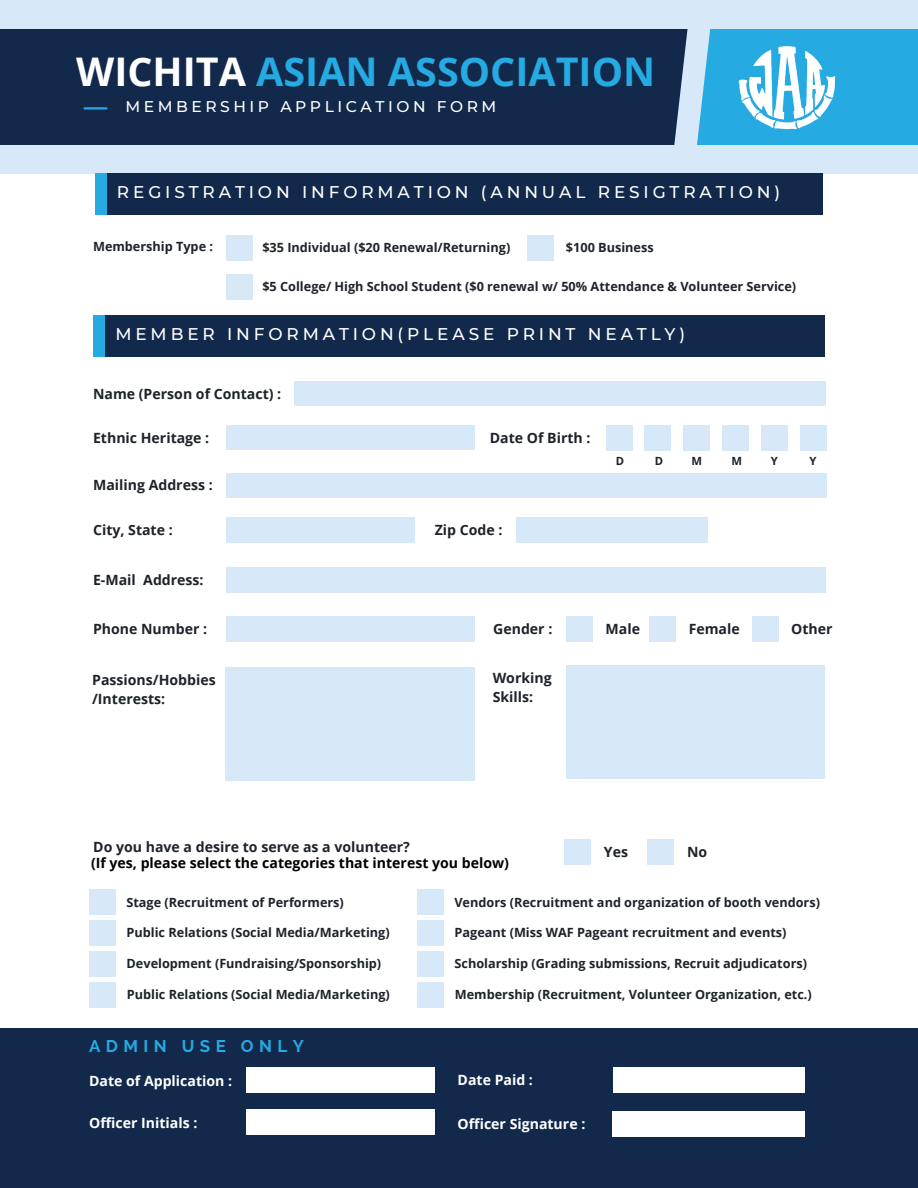
<style>
.page{position:relative;width:918px;height:1188px;background:#fff}
.page>*{position:absolute;margin:0;border:0;box-sizing:border-box;transform-origin:0 0}
.t1{font:700 39.45px "Open Sans";color:#25aae1}
.t2{font:500 16.95px "Montserrat";letter-spacing:.23em;color:#fff}
.t3{font:700 16.95px "Raleway";letter-spacing:.32em;color:#25aae1}
.t4{font:500 15.45px "Montserrat";letter-spacing:.23em;color:#fff}
.t5{font:700 14.1px/19px "Open Sans";color:#1e232b}
.t6{font:700 14.1px "Open Sans";color:#fff}
.t7{font:700 14.1px "Open Sans";color:#000}
.t8{font:700 12.75px "Open Sans";color:#1e232b}
.t9{font:700 11.25px "Open Sans";color:#1e232b}
.s1{color:#fff}
</style>
<div class="page">
<div style="left:0;top:0;width:918px;height:174px;background:#d7e9f8"></div>
<div style="left:0;top:29px;width:692px;height:115px;background:#13294b"></div>
<div style="left:0;top:1028px;width:918px;height:160px;background:#13294b"></div>
<div style="left:226px;top:235px;width:26px;height:26px;background:#d7e9f8"></div>
<div style="left:527px;top:235px;width:27px;height:26px;background:#d7e9f8"></div>
<div style="left:226px;top:274px;width:26px;height:26px;background:#d7e9f8"></div>
<div style="left:692px;top:29px;width:226px;height:115px;background:#25aae1"></div>
<svg style="left:660px;top:29px;width:66px;height:145px"></svg>
<img style="left:738px;top:46px;width:98px;height:84px">
<div style="left:95px;top:174px;width:17px;height:41px;background:#25aae1"></div>
<div style="left:107px;top:174px;width:716px;height:41px;background:#13294b"></div>
<div style="left:295px;top:382px;width:531px;height:24px;background:#d7e9f8"></div>
<div style="left:226px;top:426px;width:248px;height:24px;background:#d7e9f8"></div>
<div style="left:226px;top:473px;width:600px;height:24px;background:#d7e9f8"></div>
<div style="left:606px;top:425px;width:26px;height:26px;background:#d7e9f8"></div>
<div style="left:645px;top:425px;width:26px;height:26px;background:#d7e9f8"></div>
<div style="left:684px;top:425px;width:26px;height:26px;background:#d7e9f8"></div>
<div style="left:722px;top:425px;width:27px;height:26px;background:#d7e9f8"></div>
<div style="left:761px;top:425px;width:26px;height:26px;background:#d7e9f8"></div>
<div style="left:800px;top:425px;width:26px;height:26px;background:#d7e9f8"></div>
<div style="left:226px;top:616px;width:249px;height:26px;background:#d7e9f8"></div>
<div style="left:226px;top:567px;width:599px;height:26px;background:#d7e9f8"></div>
<div style="left:566px;top:616px;width:26px;height:26px;background:#d7e9f8"></div>
<div style="left:649px;top:616px;width:27px;height:26px;background:#d7e9f8"></div>
<div style="left:516px;top:517px;width:192px;height:26px;background:#d7e9f8"></div>
<div style="left:226px;top:517px;width:189px;height:26px;background:#d7e9f8"></div>
<div style="left:93px;top:315px;width:28px;height:42px;background:#25aae1"></div>
<div style="left:106px;top:315px;width:719px;height:42px;background:#13294b"></div>
<div style="left:752px;top:616px;width:26px;height:26px;background:#d7e9f8"></div>
<div style="left:225px;top:667px;width:249px;height:113px;background:#d7e9f8"></div>
<div style="left:613px;top:1067px;width:192px;height:26px;background:#fff"></div>
<div style="left:246px;top:1067px;width:189px;height:26px;background:#fff"></div>
<div style="left:566px;top:665px;width:259px;height:113px;background:#d7e9f8"></div>
<div style="left:565px;top:839px;width:26px;height:26px;background:#d7e9f8"></div>
<div style="left:648px;top:839px;width:26px;height:26px;background:#d7e9f8"></div>
<div style="left:89px;top:890px;width:26px;height:25px;background:#d7e9f8"></div>
<div style="left:417px;top:890px;width:26px;height:25px;background:#d7e9f8"></div>
<div style="left:89px;top:920px;width:27px;height:26px;background:#d7e9f8"></div>
<div style="left:417px;top:920px;width:27px;height:26px;background:#d7e9f8"></div>
<div style="left:89px;top:951px;width:27px;height:26px;background:#d7e9f8"></div>
<div style="left:417px;top:951px;width:27px;height:26px;background:#d7e9f8"></div>
<div style="left:90px;top:982px;width:26px;height:26px;background:#d7e9f8"></div>
<div style="left:418px;top:982px;width:26px;height:26px;background:#d7e9f8"></div>
<div style="left:246px;top:1110px;width:189px;height:25px;background:#fff"></div>
<div style="left:612px;top:1111px;width:193px;height:25px;background:#fff"></div>
<hr style="left:85px;top:107px;width:21px;height:3px;background:#25aae1">
<h3 class="t1" style="left:76px;top:44px;width:581px"><span class="s1">WICHITA</span> ASIAN ASSOCIATION</h3>
<h3 class="t4" style="left:126px;top:97px;width:372px">MEMBERSHIP APPLICATION FORM</h3>
<h1 class="t2" style="left:117px;top:182px;width:665px">REGISTRATION INFORMATION (ANNUAL RESIGTRATION)</h1>
<h3 class="t8" style="left:93px;top:237px;width:122px">Membership Type :</h3>
<h3 class="t8" style="left:262px;top:239px;width:249px">$35 Individual ($20 Renewal/Returning)</h3>
<h3 class="t8" style="left:262px;top:278px;width:535px">$5 College/ High School Student ($0 renewal w/ 50% Attendance &amp; Volunteer Service)</h3>
<h3 class="t8" style="left:566px;top:239px;width:89px">$100 Business</h3>
<p class="t2" style="left:115px;top:324px;width:571px">MEMBER INFORMATION(PLEASE PRINT NEATLY)</p>
<h2 class="t5" style="left:93px;top:384px;width:190px">Name (Person of Contact) :</h2>
<p class="t5" style="left:93px;top:428px;width:118px">Ethnic Heritage :</p>
<p class="t5" style="left:93px;top:475px;width:121px">Mailing Address :</p>
<p class="t5" style="left:490px;top:428px;width:102px">Date Of Birth :</p>
<p class="t5" style="left:93px;top:520px;width:81px">City, State :</p>
<p class="t5" style="left:435px;top:520px;width:69px">Zip Code :</p>
<p class="t5" style="left:93px;top:570px;width:112px">E-Mail Address:</p>
<p class="t9" style="left:616px;top:453px;width:10px">D</p>
<h2 class="t9" style="left:655px;top:453px;width:10px">D</h2>
<h3 class="t9" style="left:691px;top:453px;width:12px">M</h3>
<h3 class="t9" style="left:731px;top:453px;width:12px">M</h3>
<h3 class="t9" style="left:771px;top:453px;width:9px">Y</h3>
<h3 class="t9" style="left:810px;top:453px;width:9px">Y</h3>
<p class="t5" style="left:93px;top:619px;width:116px">Phone Number :</p>
<h3 class="t5" style="left:92px;top:670px;width:125px">Passions/Hobbies /Interests:</h3>
<p class="t5" style="left:493px;top:619px;width:61px">Gender :</p>
<p class="t5" style="left:606px;top:619px;width:36px">Male</p>
<h3 class="t5" style="left:493px;top:668px;width:61px">Working<br>Skills:</h3>
<h1 class="t5" style="left:689px;top:619px;width:53px">Female</h1>
<h3 class="t5" style="left:791px;top:619px;width:43px">Other</h3>
<h3 class="t5" style="left:93px;top:837px;width:318px">Do you have a desire to serve as a volunteer?</h3>
<h3 class="t5" style="left:604px;top:842px;width:26px">Yes</h3>
<h3 class="t5" style="left:687px;top:842px;width:22px">No</h3>
<h3 class="t7" style="left:91px;top:853px;width:419px">(If yes, please select the categories that interest you below)</h3>
<h3 class="t8" style="left:126px;top:893px;width:219px">Stage (Recruitment of Performers)</h3>
<p class="t8" style="left:454px;top:893px;width:367px">Vendors (Recruitment and organization of booth vendors)</p>
<p class="t8" style="left:127px;top:924px;width:265px">Public Relations (Social Media/Marketing)</p>
<p class="t8" style="left:455px;top:924px;width:333px">Pageant (Miss WAF Pageant recruitment and events)</p>
<p class="t8" style="left:127px;top:955px;width:256px">Development (Fundraising/Sponsorship)</p>
<p class="t8" style="left:455px;top:955px;width:354px">Scholarship (Grading submissions, Recruit adjudicators)</p>
<p class="t8" style="left:127px;top:986px;width:265px">Public Relations (Social Media/Marketing)</p>
<p class="t8" style="left:455px;top:986px;width:359px">Membership (Recruitment, Volunteer Organization, etc.)</p>
<h2 class="t3" style="left:89px;top:1036px;width:216px">ADMIN USE ONLY</h2>
<h3 class="t6" style="left:89px;top:1070px;width:145px">Date of Application :</h3>
<h3 class="t6" style="left:458px;top:1070px;width:77px">Date Paid :</h3>
<p class="t6" style="left:89px;top:1113px;width:110px">Officer Initials :</p>
<h2 class="t6" style="left:458px;top:1114px;width:129px">Officer Signature :</h2>
</div>
